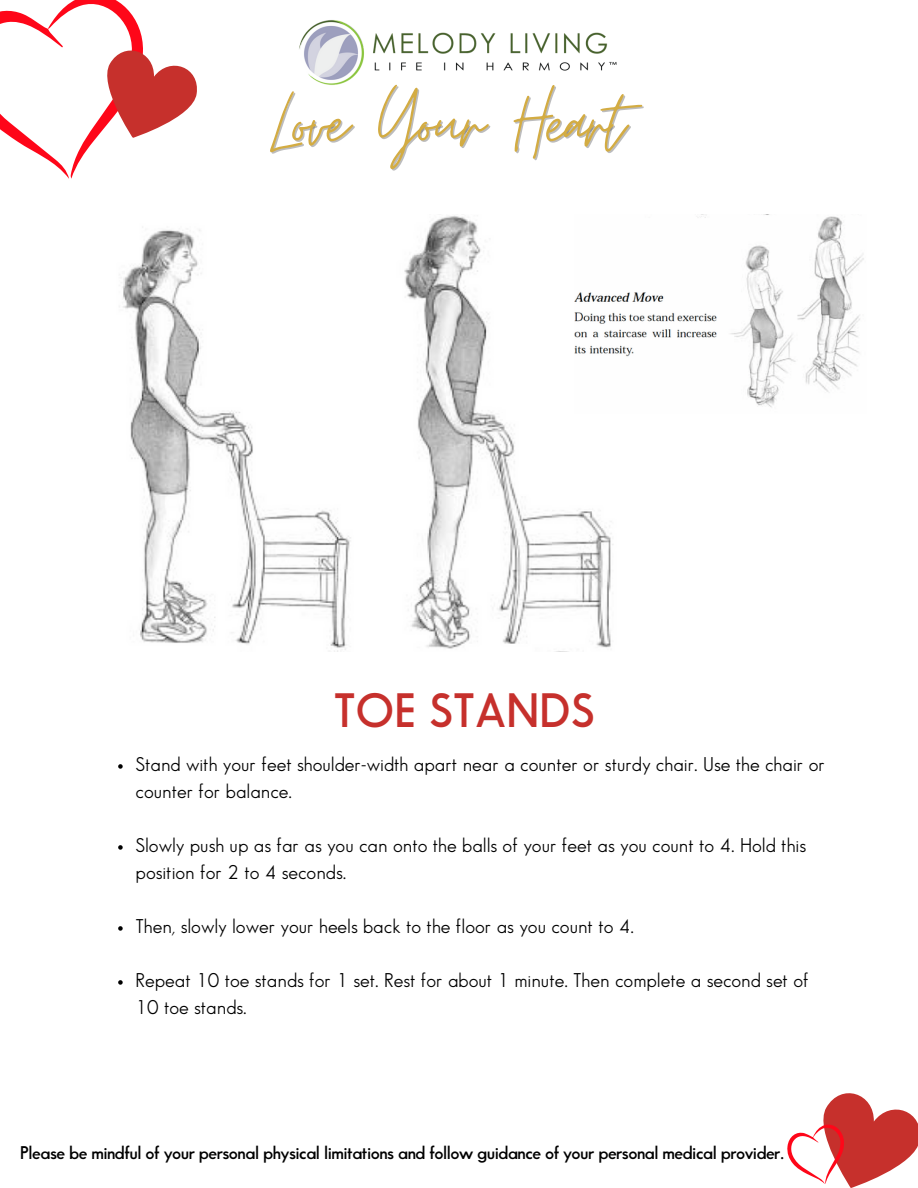
<style>
.page{position:relative;width:918px;height:1188px;background:#fff}
.page>*{position:absolute;margin:0;border:0;box-sizing:border-box;transform-origin:0 0}
.t1{font:92.4px "Moon Time";letter-spacing:-.03em;color:#d3ac43}
.t2{font:600 47.25px "Sans Serif FLF";color:#c6302c}
.t3{font:19.5px/27px "Sans Serif Book FLF";color:#000}
.t4{font:600 18px "Sans Serif FLF";letter-spacing:-.03em;color:#000}
</style>
<div class="page">
<svg style="left:787px;top:1093px;width:131px;height:95px"></svg>
<svg style="left:0;top:0;width:197px;height:179px"></svg>
<img style="left:299px;top:20px;width:318px;height:65px">
<img style="left:119px;top:215px;width:494px;height:436px">
<img style="left:574px;top:215px;width:290px;height:199px">
<svg style="left:118px;top:764px;width:5px;height:5px"></svg>
<svg style="left:118px;top:845px;width:5px;height:5px"></svg>
<svg style="left:118px;top:926px;width:5px;height:5px"></svg>
<svg style="left:118px;top:980px;width:5px;height:5px"></svg>
<h1 class="t1" style="left:270px;top:67px;width:356px">Love Your Heart</h1>
<p class="t2" style="left:334px;top:691px;width:263px">TOE STANDS</p>
<p class="t3" style="left:136px;top:752px;width:691px">Stand with your feet shoulder-width apart near a counter or sturdy chair. Use the chair or counter for balance.</p>
<p class="t3" style="left:136px;top:833px;width:672px">Slowly push up as far as you can onto the balls of your feet as you count to 4. Hold this position for 2 to 4 seconds.</p>
<h2 class="t3" style="left:136px;top:914px;width:500px">Then, slowly lower your heels back to the floor as you count to 4.</h2>
<p class="t3" style="left:136px;top:968px;width:675px">Repeat 10 toe stands for 1 set. Rest for about 1 minute. Then complete a second set of<br>10 toe stands.</p>
<p class="t4" style="left:20px;top:1146px;width:765px">Please be mindful of your personal physical limitations and follow guidance of your personal medical provider.</p>
</div>
